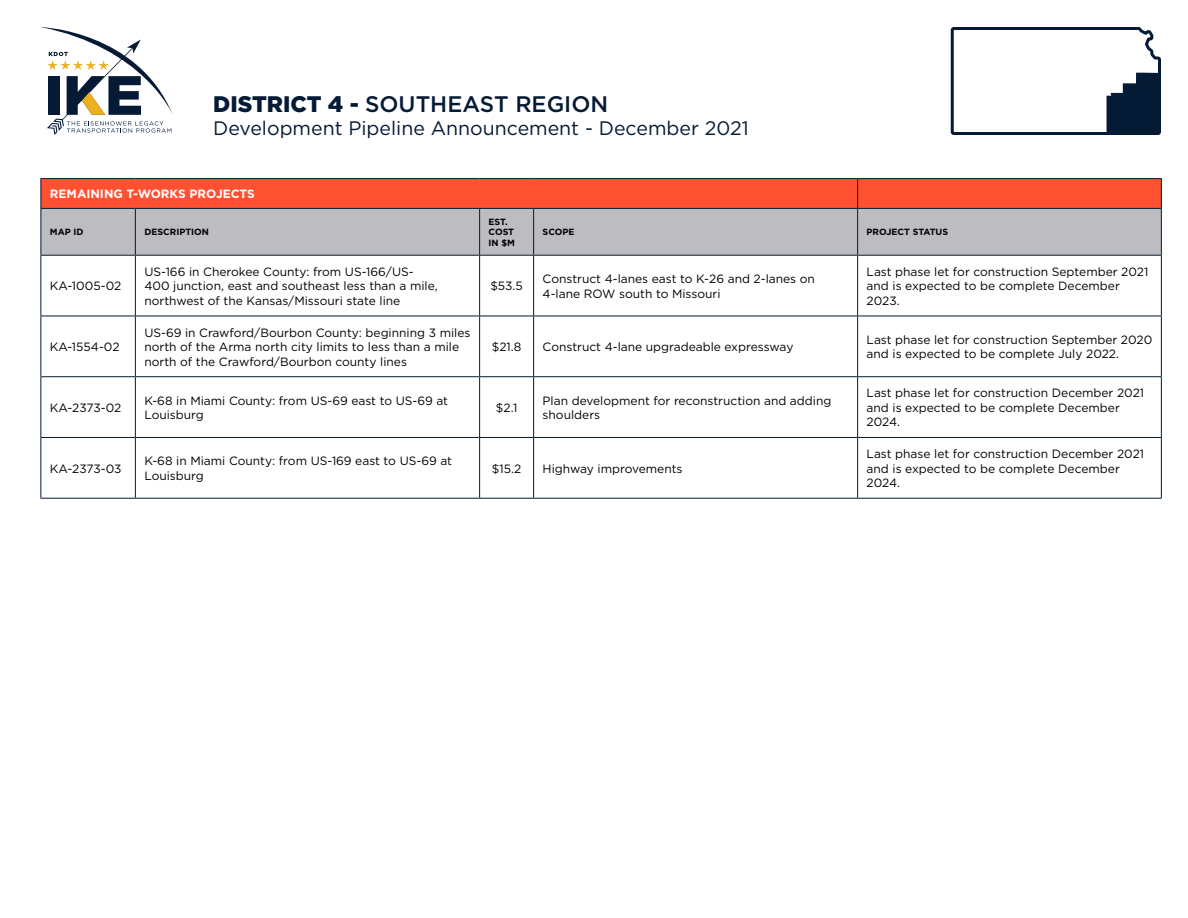
<style>
.page{position:relative;width:1188px;height:918px;background:#fff}
.page>*{position:absolute;margin:0;border:0;box-sizing:border-box;transform-origin:0 0}
.t1{font:500 22.5px "Gotham";color:#051a35}
.t2{font:19.5px "Gotham";color:#051a35}
.t3{font:12px/14.4px "Gotham";color:#000}
.t4{font:700 12px "Gotham";color:#fff}
.t5{font:700 9px/10.8px "Gotham";color:#000}
.s1{font-weight:900}
</style>
<div class="page">
<div style="left:41px;top:209px;width:1120px;height:46px;background:#bdbcc0"></div>
<svg style="left:41px;top:256px;width:1120px;height:242px"></svg>
<hr style="left:40px;top:178px;width:95px;height:1px;background:#051a35">
<hr style="left:135px;top:178px;width:345px;height:1px;background:#051a35">
<hr style="left:480px;top:178px;width:54px;height:1px;background:#051a35">
<hr style="left:534px;top:178px;width:324px;height:1px;background:#051a35">
<hr style="left:858px;top:178px;width:304px;height:1px;background:#051a35">
<svg style="left:40px;top:179px;width:1122px;height:29px;background:#fd5031"></svg>
<hr style="left:40px;top:208px;width:95px;height:1px;background:#051a35">
<hr style="left:40px;top:209px;width:1px;height:46px;background:#051a35">
<hr style="left:135px;top:208px;width:345px;height:1px;background:#051a35">
<hr style="left:135px;top:209px;width:1px;height:46px;background:#051a35">
<hr style="left:480px;top:208px;width:54px;height:1px;background:#051a35">
<hr style="left:479px;top:209px;width:1px;height:46px;background:#051a35">
<hr style="left:534px;top:208px;width:324px;height:1px;background:#051a35">
<hr style="left:533px;top:209px;width:1px;height:46px;background:#051a35">
<hr style="left:858px;top:208px;width:304px;height:1px;background:#051a35">
<hr style="left:857px;top:209px;width:1px;height:46px;background:#051a35">
<hr style="left:1161px;top:209px;width:1px;height:46px;background:#051a35">
<hr style="left:40px;top:255px;width:95px;height:1px;background:#051a35">
<hr style="left:40px;top:256px;width:1px;height:60px;background:#051a35">
<hr style="left:135px;top:255px;width:345px;height:1px;background:#051a35">
<hr style="left:135px;top:256px;width:1px;height:60px;background:#051a35">
<hr style="left:480px;top:255px;width:54px;height:1px;background:#051a35">
<hr style="left:479px;top:256px;width:1px;height:60px;background:#051a35">
<hr style="left:534px;top:255px;width:324px;height:1px;background:#051a35">
<hr style="left:533px;top:256px;width:1px;height:60px;background:#051a35">
<hr style="left:858px;top:255px;width:304px;height:1px;background:#051a35">
<hr style="left:857px;top:256px;width:1px;height:60px;background:#051a35">
<hr style="left:1161px;top:256px;width:1px;height:60px;background:#051a35">
<hr style="left:40px;top:316px;width:95px;height:1px;background:#051a35">
<hr style="left:40px;top:316px;width:1px;height:60px;background:#051a35">
<hr style="left:135px;top:316px;width:345px;height:1px;background:#051a35">
<hr style="left:135px;top:316px;width:1px;height:60px;background:#051a35">
<hr style="left:480px;top:316px;width:54px;height:1px;background:#051a35">
<hr style="left:479px;top:316px;width:1px;height:60px;background:#051a35">
<hr style="left:534px;top:316px;width:324px;height:1px;background:#051a35">
<hr style="left:533px;top:316px;width:1px;height:60px;background:#051a35">
<hr style="left:858px;top:316px;width:304px;height:1px;background:#051a35">
<hr style="left:857px;top:316px;width:1px;height:60px;background:#051a35">
<hr style="left:1161px;top:316px;width:1px;height:60px;background:#051a35">
<hr style="left:40px;top:376px;width:95px;height:1px;background:#051a35">
<hr style="left:40px;top:377px;width:1px;height:60px;background:#051a35">
<hr style="left:135px;top:376px;width:345px;height:1px;background:#051a35">
<hr style="left:135px;top:377px;width:1px;height:60px;background:#051a35">
<hr style="left:480px;top:376px;width:54px;height:1px;background:#051a35">
<hr style="left:479px;top:377px;width:1px;height:60px;background:#051a35">
<hr style="left:534px;top:376px;width:324px;height:1px;background:#051a35">
<hr style="left:533px;top:377px;width:1px;height:60px;background:#051a35">
<hr style="left:858px;top:376px;width:304px;height:1px;background:#051a35">
<hr style="left:857px;top:377px;width:1px;height:60px;background:#051a35">
<hr style="left:1161px;top:377px;width:1px;height:60px;background:#051a35">
<hr style="left:40px;top:437px;width:95px;height:1px;background:#051a35">
<hr style="left:40px;top:438px;width:1px;height:60px;background:#051a35">
<hr style="left:135px;top:437px;width:345px;height:1px;background:#051a35">
<hr style="left:135px;top:438px;width:1px;height:60px;background:#051a35">
<hr style="left:480px;top:437px;width:54px;height:1px;background:#051a35">
<hr style="left:479px;top:438px;width:1px;height:60px;background:#051a35">
<hr style="left:534px;top:437px;width:324px;height:1px;background:#051a35">
<hr style="left:533px;top:438px;width:1px;height:60px;background:#051a35">
<hr style="left:858px;top:437px;width:304px;height:1px;background:#051a35">
<hr style="left:857px;top:438px;width:1px;height:60px;background:#051a35">
<hr style="left:1161px;top:438px;width:1px;height:60px;background:#051a35">
<hr style="left:40px;top:498px;width:95px;height:1px;background:#051a35">
<hr style="left:135px;top:498px;width:345px;height:1px;background:#051a35">
<hr style="left:480px;top:498px;width:54px;height:1px;background:#051a35">
<hr style="left:534px;top:498px;width:324px;height:1px;background:#051a35">
<hr style="left:858px;top:498px;width:304px;height:1px;background:#051a35">
<svg style="left:41px;top:27px;width:132px;height:108px"></svg>
<svg style="left:950px;top:27px;width:211px;height:108px"></svg>
<h1 class="t1" style="left:213px;top:89px;width:397px"><span class="s1">DISTRICT 4 -</span> SOUTHEAST REGION</h1>
<h2 class="t2" style="left:213px;top:116px;width:537px">Development Pipeline Announcement - December 2021</h2>
<p class="t4" style="left:50px;top:186px;width:207px">REMAINING T-WORKS PROJECTS</p>
<p class="t5" style="left:50px;top:227px;width:35px">MAP ID</p>
<p class="t5" style="left:144px;top:227px;width:66px">DESCRIPTION</p>
<p class="t5" style="left:489px;top:216px;width:28px">EST.<br>COST<br>IN $M</p>
<p class="t5" style="left:543px;top:227px;width:33px">SCOPE</p>
<p class="t5" style="left:867px;top:227px;width:83px">PROJECT STATUS</p>
<p class="t3" style="left:50px;top:279px;width:73px">KA-1005-02</p>
<p class="t3" style="left:144px;top:264px;width:295px">US-166 in Cherokee County: from US-166/US-<br>400 junction, east and southeast less than a mile, northwest of the Kansas/Missouri state line</p>
<p class="t3" style="left:490px;top:279px;width:34px">$53.5</p>
<p class="t3" style="left:543px;top:271px;width:274px">Construct 4-lanes east to K-26 and 2-lanes on<br>4-lane ROW south to Missouri</p>
<p class="t3" style="left:867px;top:264px;width:283px">Last phase let for construction September 2021 and is expected to be complete December<br>2023.</p>
<p class="t3" style="left:50px;top:339px;width:71px">KA-1554-02</p>
<p class="t3" style="left:144px;top:325px;width:328px">US-69 in Crawford/Bourbon County: beginning 3 miles north of the Arma north city limits to less than a mile north of the Crawford/Bourbon county lines</p>
<p class="t3" style="left:492px;top:339px;width:31px">$21.8</p>
<p class="t3" style="left:543px;top:339px;width:252px">Construct 4-lane upgradeable expressway</p>
<p class="t3" style="left:867px;top:332px;width:287px">Last phase let for construction September 2020 and is expected to be complete July 2022.</p>
<p class="t3" style="left:50px;top:400px;width:73px">KA-2373-02</p>
<p class="t3" style="left:144px;top:393px;width:305px">K-68 in Miami County: from US-69 east to US-69 at<br>Louisburg</p>
<p class="t3" style="left:496px;top:400px;width:23px">$2.1</p>
<p class="t3" style="left:543px;top:393px;width:290px">Plan development for reconstruction and adding shoulders</p>
<p class="t3" style="left:867px;top:386px;width:279px">Last phase let for construction December 2021 and is expected to be complete December<br>2024.</p>
<p class="t3" style="left:50px;top:461px;width:73px">KA-2373-03</p>
<p class="t3" style="left:144px;top:454px;width:309px">K-68 in Miami County: from US-169 east to US-69 at<br>Louisburg</p>
<p class="t3" style="left:492px;top:461px;width:31px">$15.2</p>
<p class="t3" style="left:543px;top:461px;width:141px">Highway improvements</p>
<p class="t3" style="left:867px;top:447px;width:279px">Last phase let for construction December 2021 and is expected to be complete December<br>2024.</p>
</div>
